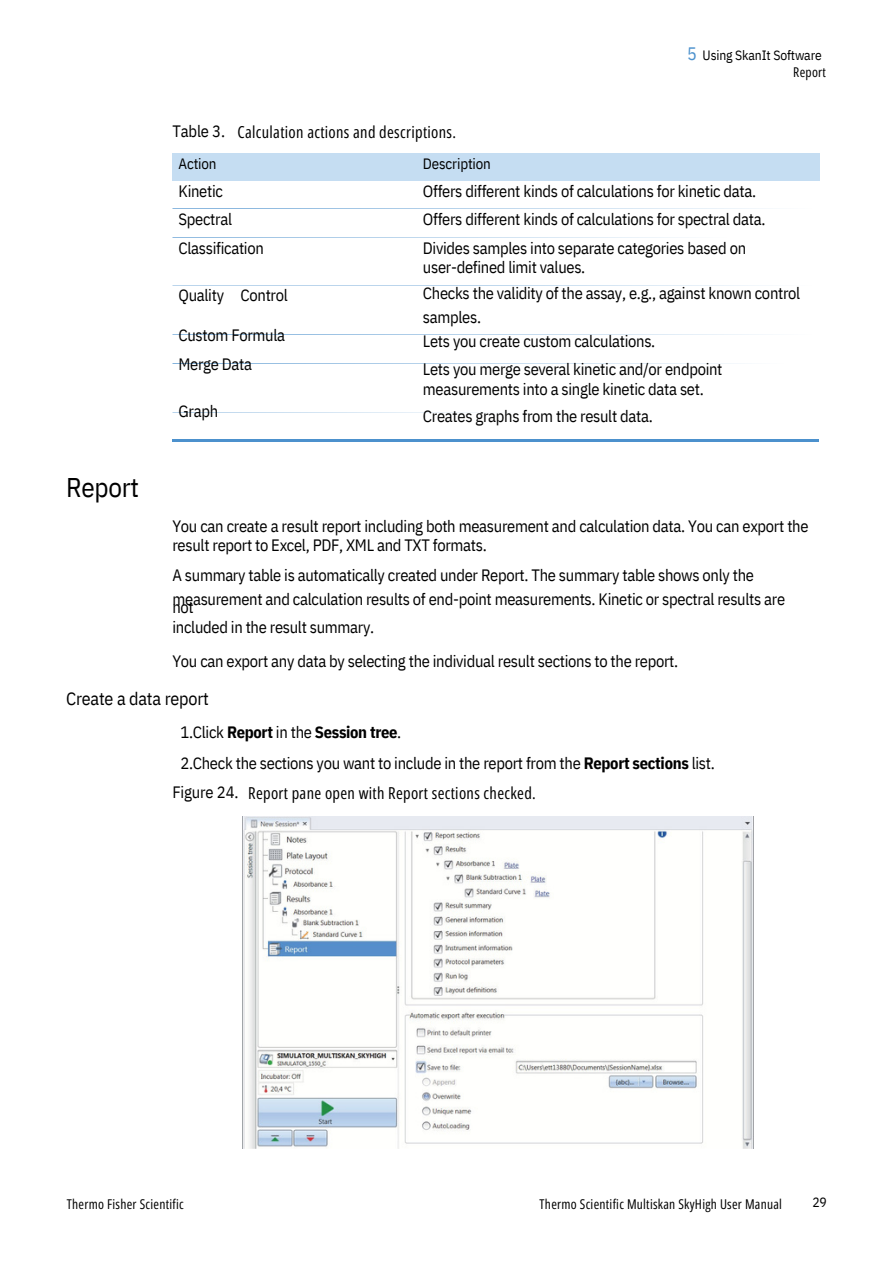
<style>
.page{position:relative;width:894px;height:1264px;background:#fff}
.page>*{position:absolute;margin:0;border:0;box-sizing:border-box;transform-origin:0 0}
.t1{font:27px "IBM Plex Sans Cond";letter-spacing:-.01em;color:#000}
.t2{font:18px "IBM Plex Sans Cond";letter-spacing:-.01em;color:#000}
.t3{font:18px "IBM Plex Sans Cond";color:#4c91cd}
.t4{font:16.5px/28.2px "IBM Plex Sans Cond";letter-spacing:-.02em;color:#000}
.t5{font:16.5px "Open Sans Condensed";letter-spacing:.02em;color:#000}
.t6{font:15px "IBM Plex Sans Cond";letter-spacing:-.01em;color:#000}
.t7{font:13.5px "Open Sans Condensed";letter-spacing:.02em;color:#000}
.t8{font:13.5px "IBM Plex Sans Cond";letter-spacing:-.01em;color:#000}
.s1{font-weight:700}
</style>
<div class="page">
<svg style="left:172px;top:208px;width:591px;height:1px"></svg>
<svg style="left:172px;top:237px;width:506px;height:1px"></svg>
<svg style="left:172px;top:285px;width:590px;height:1px"></svg>
<svg style="left:172px;top:334px;width:591px;height:1px"></svg>
<svg style="left:172px;top:363px;width:562px;height:1px"></svg>
<hr style="left:172px;top:439px;width:647px;height:3px;background:#4c91cd">
<div style="left:172px;top:153px;width:245px;height:27px;background:#c5ddf2"></div>
<div style="left:417px;top:153px;width:402px;height:27px;background:#c5ddf2"></div>
<img style="left:243px;top:816px;width:510px;height:332px">
<p class="t3" style="left:687px;top:41px;width:11px">5</p>
<p class="t8" style="left:702px;top:46px;width:121px">Using SkanIt Software</p>
<p class="t4" style="left:172px;top:117px;width:54px">Table 3.</p>
<p class="t5" style="left:237px;top:121px;width:220px">Calculation actions and descriptions.</p>
<p class="t6" style="left:178px;top:154px;width:40px">Action</p>
<p class="t6" style="left:423px;top:154px;width:69px">Description</p>
<p class="t7" style="left:793px;top:63px;width:34px">Report</p>
<h1 class="t1" style="left:66px;top:469px;width:74px">Report</h1>
<p class="t4" style="left:178px;top:177px;width:87px">Kinetic<br>Spectral<br>Classification</p>
<p class="t4" style="left:178px;top:280px;width:111px">Quality Control</p>
<p class="t4" style="left:178px;top:321px;width:108px">Custom Formula<br>Merge Data</p>
<p class="t4" style="left:178px;top:396px;width:41px">Graph</p>
<p class="t4" style="left:423px;top:177px;width:344px">Offers different kinds of calculations for kinetic data.<br>Offers different kinds of calculations for spectral data.<br>Divides samples into separate categories based on</p>
<p class="t4" style="left:423px;top:254px;width:379px;line-height:24.8px">user-defined limit values.<br>Checks the validity of the assay, e.g., against known control samples.<br>Lets you create custom calculations.</p>
<p class="t4" style="left:423px;top:359px;width:301px;line-height:20.2px">Lets you merge several kinetic and/or endpoint measurements into a single kinetic data set.</p>
<p class="t4" style="left:423px;top:402px;width:231px">Creates graphs from the result data.</p>
<p class="t4" style="left:172px;top:516px;width:637px;line-height:19.2px">You can create a result report including both measurement and calculation data. You can export the result report to Excel, PDF, XML and TXT formats.</p>
<p class="t4" style="left:172px;top:562px;width:614px;line-height:24.8px">A summary table is automatically created under Report. The summary table shows only the measurement and calculation results of end-point measurements. Kinetic or spectral results are</p>
<p class="t4" style="left:172px;top:597px;width:203px;line-height:19.2px">not<br>included in the result summary.</p>
<p class="t4" style="left:172px;top:647px;width:507px">You can export any data by selecting the individual result sections to the report.</p>
<p class="t2" style="left:66px;top:686px;width:144px">Create a data report</p>
<p class="t4" style="left:180px;top:715px;width:535px;line-height:31.5px">1.Click <span class="s1">Report</span> in the <span class="s1">Session tree</span>.<br>2.Check the sections you want to include in the report from the <span class="s1">Report sections</span> list.</p>
<p class="t4" style="left:172px;top:777px;width:67px">Figure 24.</p>
<p class="t5" style="left:248px;top:781px;width:289px">Report pane open with Report sections checked.</p>
<p class="t7" style="left:67px;top:1194px;width:118px">Thermo Fisher Scientific</p>
<p class="t7" style="left:539px;top:1194px;width:244px">Thermo Scientific Multiskan SkyHigh User Manual</p>
<p class="t8" style="left:812px;top:1193px;width:16px">29</p>
</div>
